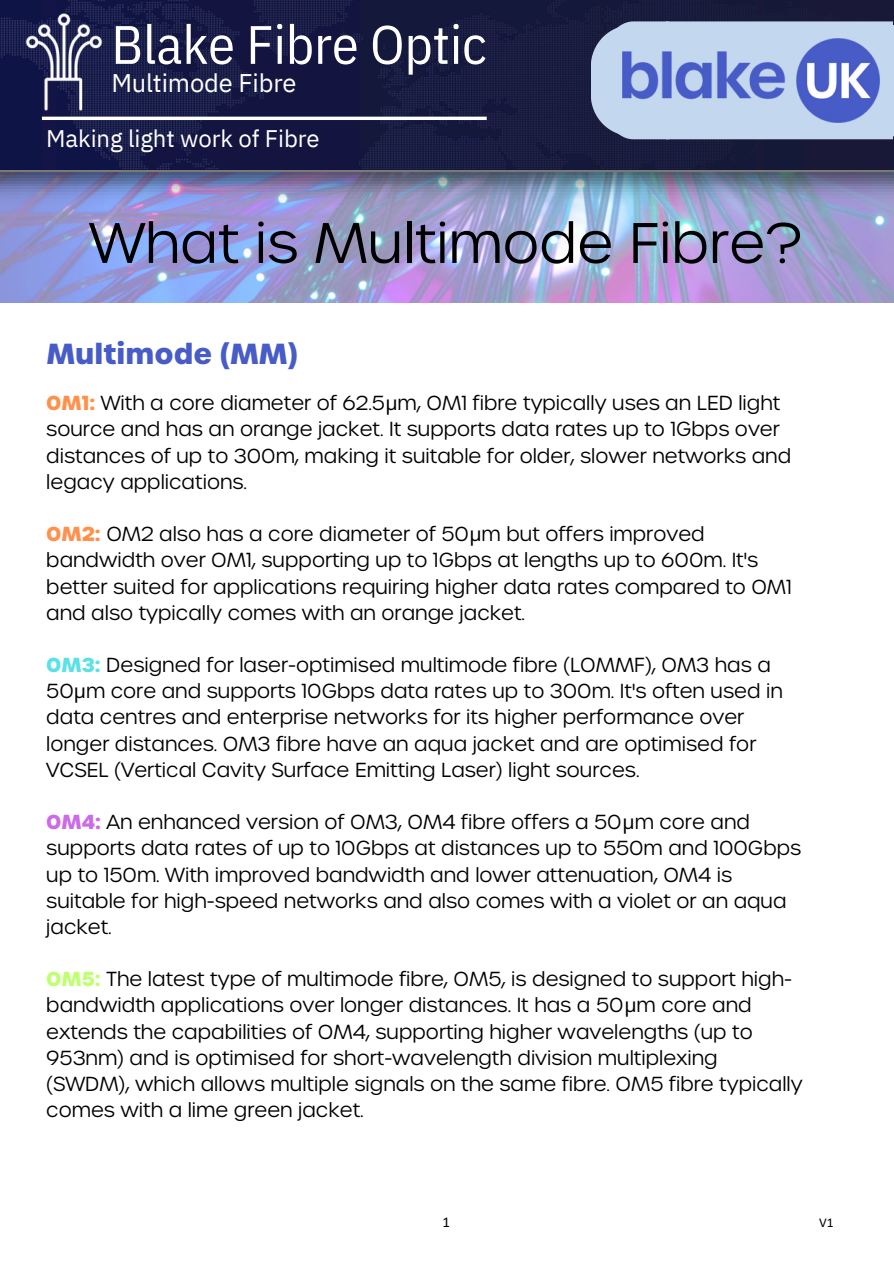
<style>
.page{position:relative;width:894px;height:1264px;background:#fff}
.page>*{position:absolute;margin:0;border:0;box-sizing:border-box;transform-origin:0 0}
.t1{font:300 55.05px "Urbane";color:#000}
.t2{font:54px "IBM Plex Sans Cond";color:#fff}
.t3{font:700 28.05px "Urbane";color:#485cc7}
.t4{font:25.5px "IBM Plex Sans";letter-spacing:-.005em;color:#fff}
.t5{font:24px "IBM Plex Sans";letter-spacing:-.005em;color:#fff}
.t6{font:300 19.65px/26.1px "Urbane";color:#000}
.t7{font:15px "Calibri";color:#000}
.t8{font:13.5px "Calibri";color:#000}
.s1{font-weight:700;color:#ff914d}
.s2{font-family:"Noto Sans";font-weight:400}
.s3{font-weight:700;color:#5ce1e6}
.s4{font-weight:700;color:#cb6ce6}
.s5{font-weight:700;color:#c1ff72}
</style>
<div class="page">
<img style="left:0;top:214px;width:893px;height:89px">
<img style="left:0;top:170px;width:893px;height:44px">
<img style="left:0;top:0;width:893px;height:170px">
<img style="left:7px;top:4px;width:114px;height:115px">
<hr style="left:42px;top:117px;width:444px;height:3px;background:#fff">
<svg style="left:590px;top:20px;width:303px;height:121px;background:#9eb1da"></svg>
<h3 class="t2" style="left:111px;top:8px;width:377px">Blake Fibre Optic</h3>
<h3 class="t4" style="left:111px;top:66px;width:187px">Multimode Fibre</h3>
<p class="t5" style="left:46px;top:123px;width:275px">Making light work of Fibre</p>
<p class="t1" style="left:89px;top:207px;width:713px">What is Multimode Fibre?</p>
<h4 class="t3" style="left:46px;top:335px;width:253px">Multimode (MM)</h4>
<p class="t6" style="left:46px;top:389px;width:746px"><span class="s1">OM1:</span> With a core diameter of 62.5<span class="s2">µ</span>m, OM1 fibre typically uses an LED light source and has an orange jacket. It supports data rates up to 1Gbps over distances of up to 300m, making it suitable for older, slower networks and legacy applications.</p>
<p class="t6" style="left:46px;top:520px;width:747px"><span class="s1">OM2:</span> OM2 also has a core diameter of 50<span class="s2">µ</span>m but offers improved bandwidth over OM1, supporting up to 1Gbps at lengths up to 600m. It's better suited for applications requiring higher data rates compared to OM1 and also typically comes with an orange jacket.</p>
<h1 class="t6" style="left:46px;top:651px;width:737px"><span class="s3">OM3:</span> Designed for laser-optimised multimode fibre (LOMMF), OM3 has a 50<span class="s2">µ</span>m core and supports 10Gbps data rates up to 300m. It's often used in data centres and enterprise networks for its higher performance over longer distances. OM3 fibre have an aqua jacket and are optimised for VCSEL (Vertical Cavity Surface Emitting Laser) light sources.</h1>
<h2 class="t6" style="left:46px;top:808px;width:756px"><span class="s4">OM4:</span> An enhanced version of OM3, OM4 fibre offers a 50<span class="s2">µ</span>m core and supports data rates of up to 10Gbps at distances up to 550m and 100Gbps up to 150m. With improved bandwidth and lower attenuation, OM4 is suitable for high-speed networks and also comes with a violet or an aqua jacket.</h2>
<h4 class="t6" style="left:46px;top:965px;width:757px"><span class="s5">OM5:</span> The latest type of multimode fibre, OM5, is designed to support high&shy;bandwidth applications over longer distances. It has a 50<span class="s2">µ</span>m core and extends the capabilities of OM4, supporting higher wavelengths (up to 953nm) and is optimised for short-wavelength division multiplexing (SWDM), which allows multiple signals on the same fibre. OM5 fibre typically comes with a lime green jacket.</h4>
<h1 class="t7" style="left:442px;top:1215px;width:9px">1</h1>
<h4 class="t8" style="left:818px;top:1216px;width:16px">V1</h4>
</div>
